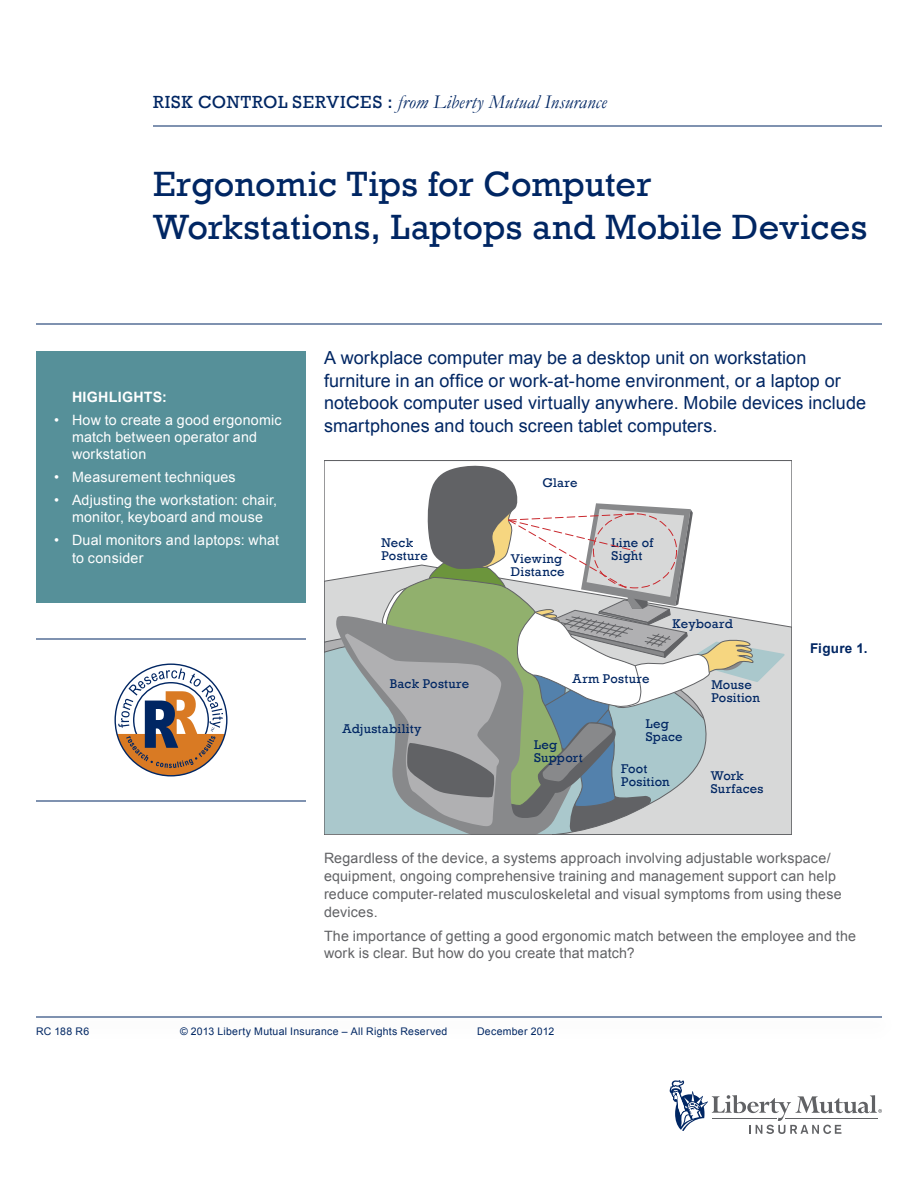
<style>
.page{position:relative;width:918px;height:1188px;background:#fff}
.page>*{position:absolute;margin:0;border:0;box-sizing:border-box;transform-origin:0 0}
.t1{font:36px/43.2px "Rockwell";color:#002663}
.t2{font:italic 19.5px "Garamond";letter-spacing:.005em;color:#002663}
.t3{font:18px/22.5px "Arial";letter-spacing:.005em;color:#002663}
.t4{font:14.25px/17.9px "Arial";letter-spacing:.015em;color:#616265}
.t5{font:14.25px/17.1px "Arial";letter-spacing:.015em;color:#fff}
.t6{font:700 14.25px "Arial";letter-spacing:.02em;color:#fff}
.t7{font:700 13.5px "Arial";letter-spacing:.02em;color:#002663}
.t8{font:13.05px/13px "Rockwell";letter-spacing:.02em;color:#002663}
.t9{font:10.5px "Arial";letter-spacing:.025em;color:#002663}
.s1{font-family:"Rockwell";font-style:normal;font-size:18px}
</style>
<div class="page">
<hr style="left:36px;top:324px;width:846px;height:1px;background:#002663">
<hr style="left:36px;top:1017px;width:846px;height:1px;background:#002663">
<hr style="left:153px;top:126px;width:729px;height:1px;background:#002663">
<svg style="left:324px;top:463px;width:462px;height:370px"></svg>
<div style="left:36px;top:351px;width:270px;height:252px;background:#569099"></div>
<svg style="left:670px;top:1080px;width:212px;height:54px"></svg>
<hr style="left:36px;top:639px;width:270px;height:1px;background:#002663">
<hr style="left:36px;top:801px;width:270px;height:1px;background:#002663">
<svg style="left:115px;top:668px;width:112px;height:108px"></svg>
<h2 class="t2" style="left:153px;top:89px;width:455px"><span class="s1">RISK CONTROL SERVICES :</span> from Liberty Mutual Insurance</h2>
<h1 class="t1" style="left:153px;top:163px;width:716px">Ergonomic Tips for Computer<br>Workstations, Laptops and Mobile Devices</h1>
<p class="t6" style="left:72px;top:387px;width:97px">HIGHLIGHTS:</p>
<p class="t5" style="left:72px;top:411px;width:211px;text-indent:-18px">• How to create a good ergonomic match between operator and workstation</p>
<p class="t5" style="left:54px;top:469px;width:183px">• Measurement techniques</p>
<p class="t5" style="left:54px;top:492px;width:225px;text-align:center">• Adjusting the workstation: chair, monitor, keyboard and mouse</p>
<p class="t5" style="left:72px;top:532px;width:209px;text-indent:-18px">• Dual monitors and laptops: what to consider</p>
<p class="t3" style="left:324px;top:347px;width:544px">A workplace computer may be a desktop unit on workstation furniture in an office or work-at-home environment, or a laptop or notebook computer used virtually anywhere. Mobile devices include smartphones and touch screen tablet computers.</p>
<p class="t8" style="left:381px;top:536px;width:48px">Neck<br>Posture</p>
<p class="t8" style="left:390px;top:678px;width:81px">Back Posture</p>
<p class="t8" style="left:342px;top:723px;width:81px">Adjustability</p>
<p class="t8" style="left:543px;top:476px;width:37px">Glare</p>
<p class="t8" style="left:511px;top:552px;width:55px">Viewing<br>Distance</p>
<p class="t8" style="left:612px;top:536px;width:43px">Line of<br>Sight</p>
<p class="t8" style="left:573px;top:672px;width:78px">Arm Posture</p>
<p class="t8" style="left:672px;top:617px;width:62px">Keyboard</p>
<p class="t8" style="left:711px;top:679px;width:50px">Mouse<br>Position</p>
<p class="t8" style="left:534px;top:739px;width:50px">Leg<br>Support</p>
<p class="t8" style="left:646px;top:717px;width:39px">Leg<br>Space</p>
<p class="t8" style="left:621px;top:762px;width:50px">Foot<br>Position</p>
<p class="t8" style="left:711px;top:769px;width:54px">Work<br>Surfaces</p>
<p class="t7" style="left:810px;top:639px;width:59px">Figure 1.</p>
<p class="t4" style="left:324px;top:850px;width:519px">Regardless of the device, a systems approach involving adjustable workspace/ equipment, ongoing comprehensive training and management support can help reduce computer-related musculoskeletal and visual symptoms from using these devices.</p>
<p class="t4" style="left:324px;top:927px;width:534px">The importance of getting a good ergonomic match between the employee and the work is clear. But how do you create that match?</p>
<p class="t9" style="left:36px;top:1024px;width:55px">RC 188 R6</p>
<p class="t9" style="left:180px;top:1024px;width:269px">© 2013 Liberty Mutual Insurance – All Rights Reserved</p>
<p class="t9" style="left:477px;top:1024px;width:79px">December 2012</p>
</div>
